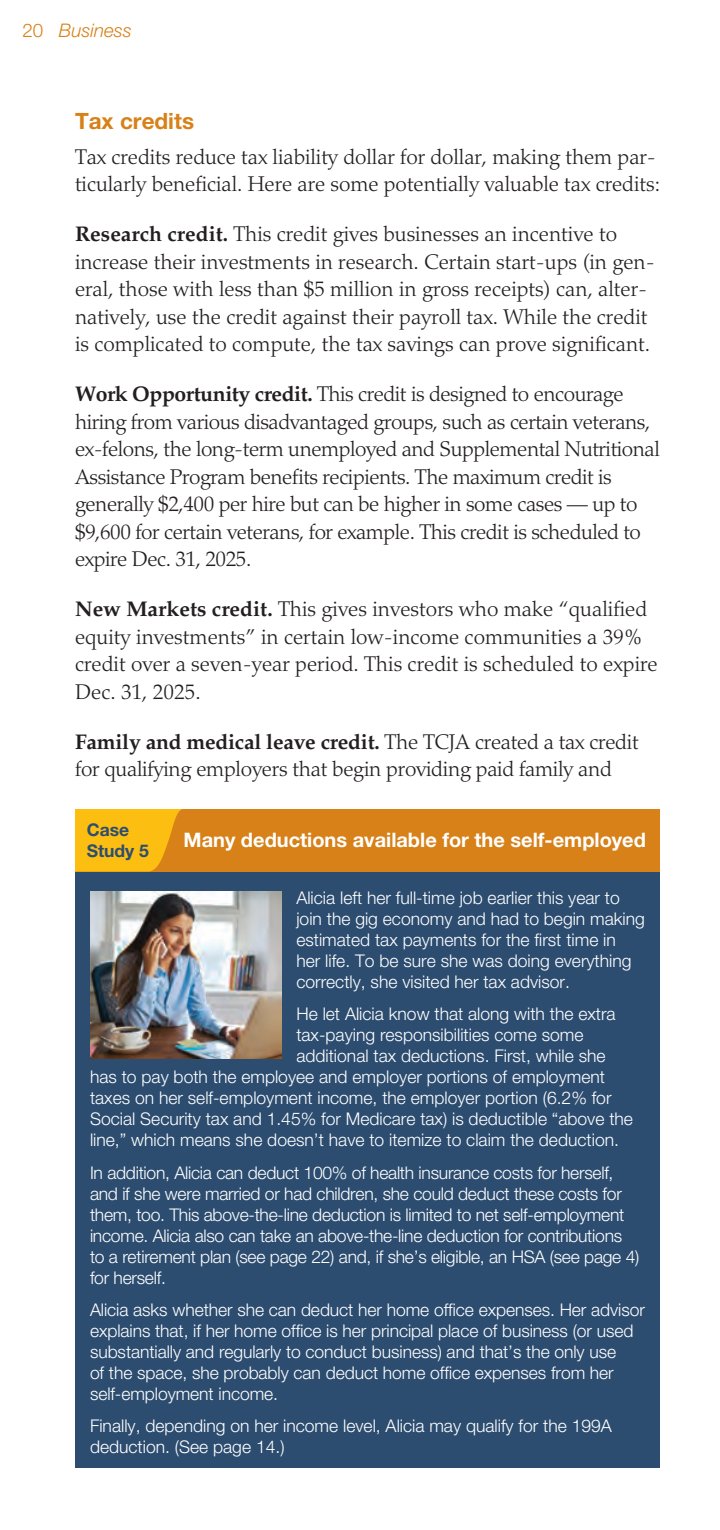
<style>
.page{position:relative;width:720px;height:1530px;background:#fff}
.page>*{position:absolute;margin:0;border:0;box-sizing:border-box;transform-origin:0 0}
.t1{font:700 22.5px "Helvetica Neue LT Std";color:#d78118}
.t2{font:300 21.25px/27.5px "Palatino LT Std";letter-spacing:-.005em;color:#231f20}
.t3{font:700 20px "Helvetica Neue LT Std";color:#fff}
.t4{font:italic 300 18.75px "Helvetica Neue LT Std";color:#d78118}
.t5{font:300 17.5px/21px "Helvetica Neue LT Std";color:#fff}
.t6{font:700 17.5px/21px "Helvetica Neue LT Std";color:#2d4d70}
.s1{font-style:normal}
.s2{font-weight:700}
</style>
<div class="page">
<div style="left:75px;top:809px;width:585px;height:659px;background:#2d4d70"></div>
<div style="left:75px;top:809px;width:585px;height:63px;background:#d78118"></div>
<svg style="left:75px;top:809px;width:107px;height:63px;background:#f7b512"></svg>
<img style="left:90px;top:891px;width:191px;height:167px">
<p class="t4" style="left:22px;top:19px;width:111px"><span class="s1">20</span> Business</p>
<p class="t1" style="left:75px;top:107px;width:121px">Tax credits</p>
<p class="t2" style="left:75px;top:143px;width:586px">Tax credits reduce tax liability dollar for dollar, making them par&shy;ticularly beneficial. Here are some potentially valuable tax credits:</p>
<p class="t2" style="left:75px;top:220px;width:581px"><span class="s2">Research credit.</span> This credit gives businesses an incentive to increase their investments in research. Certain start-ups (in gen&shy;eral, those with less than $5 million in gross receipts) can, alter&shy;natively, use the credit against their payroll tax. While the credit is complicated to compute, the tax savings can prove significant.</p>
<p class="t2" style="left:75px;top:380px;width:586px"><span class="s2">Work Opportunity credit.</span> This credit is designed to encourage hiring from various disadvantaged groups, such as certain veterans, ex-felons, the long-term unemployed and Supplemental Nutritional Assistance Program benefits recipients. The maximum credit is generally $2,400 per hire but can be higher in some cases — up to $9,600 for certain veterans, for example. This credit is scheduled to expire Dec. 31, 2025.</p>
<p class="t2" style="left:75px;top:595px;width:584px"><span class="s2">New Markets credit.</span> This gives investors who make “qualified equity investments” in certain low-income communities a 39% credit over a seven-year period. This credit is scheduled to expire Dec. 31, 2025.</p>
<p class="t2" style="left:75px;top:728px;width:565px"><span class="s2">Family and medical leave credit.</span> The TCJA created a tax credit for qualifying employers that begin providing paid family and</p>
<p class="t6" style="left:87px;top:819px;width:64px">Case<br>Study 5</p>
<p class="t3" style="left:184px;top:828px;width:464px">Many deductions available for the self-employed</p>
<p class="t5" style="left:296px;top:887px;width:350px">Alicia left her full-time job earlier this year to join the gig economy and had to begin making estimated tax payments for the first time in<br>her life. To be sure she was doing everything correctly, she visited her tax advisor.</p>
<p class="t5" style="left:296px;top:1003px;width:321px">He let Alicia know that along with the extra</p>
<p class="t5" style="left:296px;top:1024px;width:289px">tax-paying responsibilities come some</p>
<p class="t5" style="left:296px;top:1045px;width:311px">additional tax deductions. First, while she</p>
<p class="t5" style="left:90px;top:1066px;width:517px">has to pay both the employee and employer portions of employment</p>
<p class="t5" style="left:90px;top:1087px;width:523px">taxes on her self-employment income, the employer portion (6.2% for</p>
<p class="t5" style="left:90px;top:1108px;width:544px">Social Security tax and 1.45% for Medicare tax) is deductible “above the</p>
<p class="t5" style="left:90px;top:1129px;width:530px">line,” which means she doesn’t have to itemize to claim the deduction.</p>
<p class="t5" style="left:90px;top:1161px;width:551px">In addition, Alicia can deduct 100% of health insurance costs for herself, and if she were married or had children, she could deduct these costs for them, too. This above-the-line deduction is limited to net self-employment income. Alicia also can take an above-the-line deduction for contributions to a retirement plan (see page 22) and, if she’s eligible, an HSA (see page 4) for herself.</p>
<p class="t5" style="left:90px;top:1299px;width:556px">Alicia asks whether she can deduct her home office expenses. Her advisor explains that, if her home office is her principal place of business (or used substantially and regularly to conduct business) and that’s the only use<br>of the space, she probably can deduct home office expenses from her self-employment income.</p>
<p class="t5" style="left:90px;top:1415px;width:523px">Finally, depending on her income level, Alicia may qualify for the 199A deduction. (See page 14.)</p>
</div>
